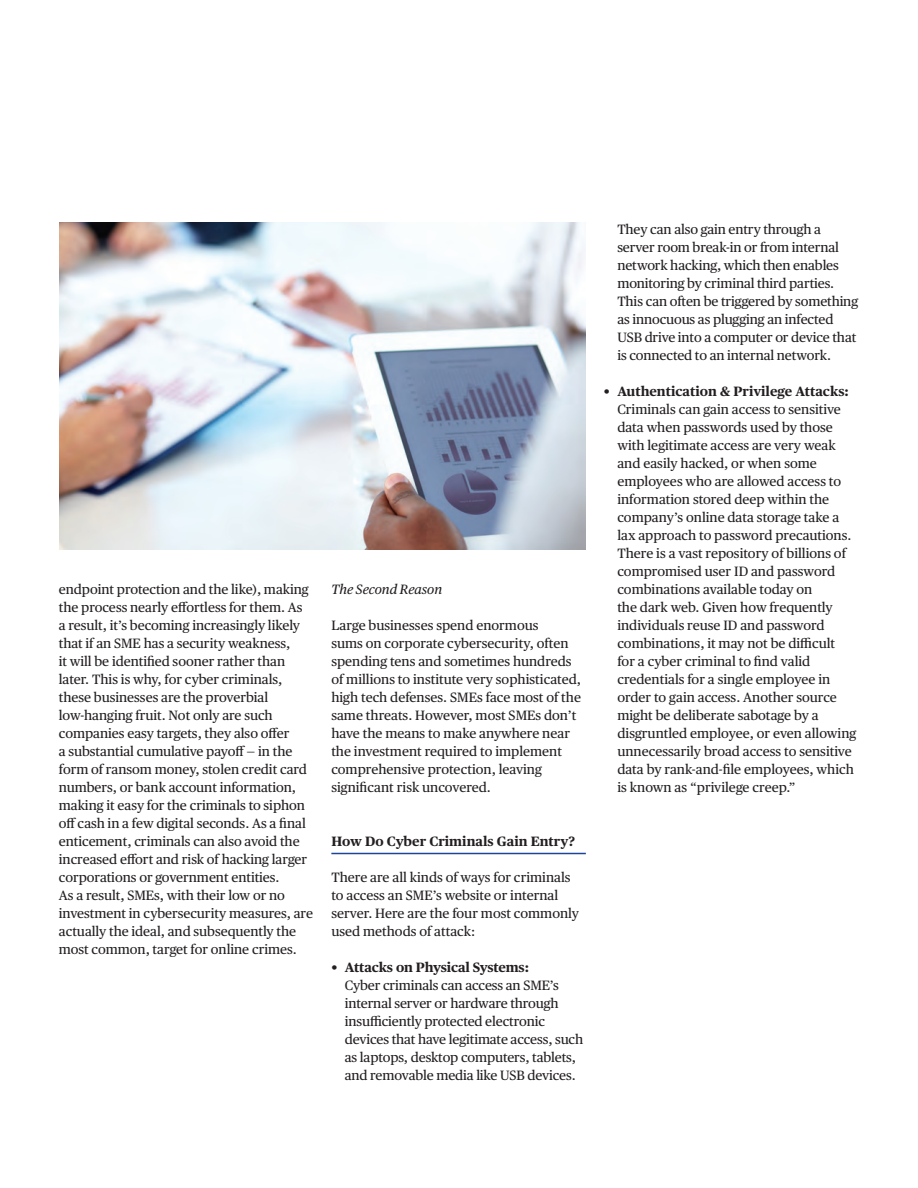
<style>
.page{position:relative;width:918px;height:1188px;background:#fff}
.page>*{position:absolute;margin:0;border:0;box-sizing:border-box;transform-origin:0 0}
.Body_Copy_Black{font:13.5px/18px "Chubb Publico Text";letter-spacing:-.005em;color:#231f20}
.Headings_Blue_Rule{font:700 13.5px "Chubb Publico Text";color:#231f20}
.Body_Copy_Black-2{font:italic 13.5px "Chubb Publico Text";color:#231f20}
.s1{font-weight:700}
</style>
<div class="page">
<hr style="left:331px;top:853px;width:255px;height:1px;background:#1d449b">
<img style="left:59px;top:222px;width:526px;height:327px">
<p class="Body_Copy_Black" style="left:59px;top:579px;width:256px">endpoint protection and the like), making the process nearly effortless for them. As<br>a result, it’s becoming increasingly likely that if an SME has a security weakness,<br>it will be identified sooner rather than later. This is why, for cyber criminals, these businesses are the proverbial low-hanging fruit. Not only are such companies easy targets, they also offer<br>a substantial cumulative payoff — in the form of ransom money, stolen credit card numbers, or bank account information, making it easy for the criminals to siphon off cash in a few digital seconds. As a final enticement, criminals can also avoid the increased effort and risk of hacking larger corporations or government entities.<br>As a result, SMEs, with their low or no investment in cybersecurity measures, are actually the ideal, and subsequently the most common, target for online crimes.</p>
<p class="Body_Copy_Black-2" style="left:331px;top:579px;width:112px">The Second Reason</p>
<p class="Body_Copy_Black" style="left:331px;top:615px;width:251px">Large businesses spend enormous<br>sums on corporate cybersecurity, often spending tens and sometimes hundreds of millions to institute very sophisticated, high tech defenses. SMEs face most of the same threats. However, most SMEs don’t have the means to make anywhere near the investment required to implement comprehensive protection, leaving significant risk uncovered.</p>
<p class="Headings_Blue_Rule" style="left:331px;top:831px;width:245px">How Do Cyber Criminals Gain Entry?</p>
<p class="Body_Copy_Black" style="left:331px;top:867px;width:249px">There are all kinds of ways for criminals to access an SME’s website or internal server. Here are the four most commonly used methods of attack:</p>
<p class="Body_Copy_Black" style="left:345px;top:957px;width:240px;text-indent:-14px"><span class="s1">• Attacks on Physical Systems:<br></span>Cyber criminals can access an SME’s internal server or hardware through insufficiently protected electronic devices that have legitimate access, such as laptops, desktop computers, tablets, and removable media like USB devices.</p>
<p class="Body_Copy_Black" style="left:617px;top:219px;width:242px">They can also gain entry through a server room break-in or from internal network hacking, which then enables monitoring by criminal third parties.<br>This can often be triggered by something as innocuous as plugging an infected USB drive into a computer or device that is connected to an internal network.</p>
<p class="Body_Copy_Black" style="left:617px;top:381px;width:240px;text-indent:-14px"><span class="s1">• Authentication &amp; Privilege Attacks:<br></span>Criminals can gain access to sensitive data when passwords used by those with legitimate access are very weak and easily hacked, or when some employees who are allowed access to information stored deep within the company’s online data storage take a lax approach to password precautions.<br>There is a vast repository of billions of compromised user ID and password combinations available today on<br>the dark web. Given how frequently individuals reuse ID and password combinations, it may not be difficult<br>for a cyber criminal to find valid credentials for a single employee in order to gain access. Another source might be deliberate sabotage by a disgruntled employee, or even allowing unnecessarily broad access to sensitive data by rank-and-file employees, which is known as “privilege creep.”</p>
</div>
